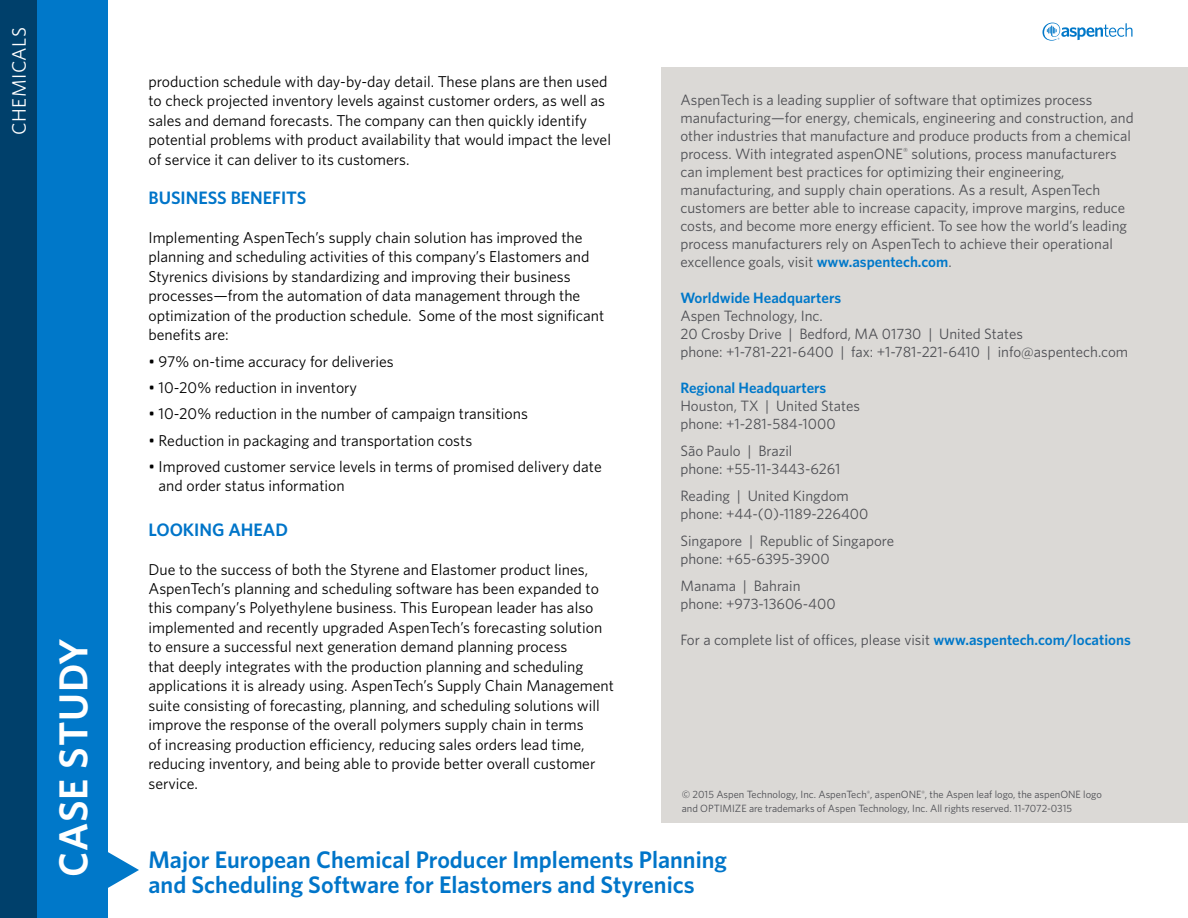
<style>
.page{position:relative;width:1188px;height:918px;background:#fff}
.page>*{position:absolute;margin:0;border:0;box-sizing:border-box;transform-origin:0 0}
.t1{font:600 40.5px "Whitney";letter-spacing:.025em;color:#fff}
.t2{font:600 24px/25.5px "Whitney";color:#0075c9}
.t3{font:19.5px "Whitney";letter-spacing:.025em;color:#fff}
.t4{font:600 18px "Whitney";color:#0075c9}
.t5{font:15.75px/19.5px "Whitney";color:#000}
.t6{font:15px/18px "Whitney";color:#4d4e53}
.t7{font:600 15px "Whitney";color:#0078c9}
.t8{font:10.5px/13.5px "Whitney";color:#4d4e53}
.s1{font-weight:600;color:#0078c9}
</style>
<div class="page">
<svg style="left:38px;top:0;width:101px;height:918px;fill:#0078c9"></svg>
<div style="left:0;top:0;width:38px;height:918px;background:#00406b"></div>
<svg style="left:1043px;top:23px;width:89px;height:18px"></svg>
<div style="left:662px;top:68px;width:526px;height:755px;background:#dbd9d6"></div>
<p class="t3" style="left:7px;top:135px;width:110px;rotate:-90deg">CHEMICALS</p>
<h1 class="t1" style="left:49px;top:877px;width:241px;rotate:-90deg">CASE STUDY</h1>
<p class="t5" style="left:148px;top:71px;width:464px">production schedule with day-by-day detail. These plans are then used to check projected inventory levels against customer orders, as well as sales and demand forecasts. The company can then quickly identify potential problems with product availability that would impact the level of service it can deliver to its customers.</p>
<p class="t4" style="left:148px;top:187px;width:160px">BUSINESS BENEFITS</p>
<p class="t5" style="left:148px;top:227px;width:457px">Implementing AspenTech’s supply chain solution has improved the planning and scheduling activities of this company’s Elastomers and Styrenics divisions by standardizing and improving their business processes—from the automation of data management through the optimization of the production schedule. Some of the most significant benefits are:</p>
<p class="t5" style="left:148px;top:351px;width:247px">• 97% on-time accuracy for deliveries</p>
<p class="t5" style="left:148px;top:377px;width:210px">• 10-20% reduction in inventory</p>
<p class="t5" style="left:148px;top:404px;width:381px">• 10-20% reduction in the number of campaign transitions</p>
<p class="t5" style="left:148px;top:430px;width:325px">• Reduction in packaging and transportation costs</p>
<p class="t5" style="left:159px;top:456px;width:445px;text-indent:-10px">• Improved customer service levels in terms of promised delivery date and order status information</p>
<p class="t4" style="left:148px;top:518px;width:141px">LOOKING AHEAD</p>
<p class="t5" style="left:148px;top:559px;width:467px">Due to the success of both the Styrene and Elastomer product lines, AspenTech’s planning and scheduling software has been expanded to this company’s Polyethylene business. This European leader has also implemented and recently upgraded AspenTech’s forecasting solution to ensure a successful next generation demand planning process<br>that deeply integrates with the production planning and scheduling applications it is already using. AspenTech’s Supply Chain Management suite consisting of forecasting, planning, and scheduling solutions will improve the response of the overall polymers supply chain in terms<br>of increasing production efficiency, reducing sales orders lead time, reducing inventory, and being able to provide better overall customer service.</p>
<p class="t6" style="left:680px;top:90px;width:455px">AspenTech is a leading supplier of software that optimizes process manufacturing—for energy, chemicals, engineering and construction, and other industries that manufacture and produce products from a chemical process. With integrated aspenONE<sup>®</sup> solutions, process manufacturers can implement best practices for optimizing their engineering, manufacturing, and supply chain operations. As a result, AspenTech customers are better able to increase capacity, improve margins, reduce costs, and become more energy efficient. To see how the world’s leading process manufacturers rely on AspenTech to achieve their operational excellence goals, visit <span class="s1">www.aspentech.com</span>.</p>
<p class="t7" style="left:680px;top:289px;width:162px">Worldwide Headquarters</p>
<p class="t6" style="left:680px;top:306px;width:449px">Aspen Technology, Inc.<br>20 Crosby Drive | Bedford, MA 01730 | United States<br>phone: +1-781-221-6400 | fax: +1-781-221-6410 | info@aspentech.com</p>
<p class="t7" style="left:680px;top:379px;width:148px">Regional Headquarters</p>
<p class="t6" style="left:680px;top:396px;width:181px">Houston, TX | United States phone: +1-281-584-1000</p>
<p class="t6" style="left:680px;top:441px;width:162px">São Paulo | Brazil<br>phone: +55-11-3443-6261</p>
<p class="t6" style="left:680px;top:486px;width:190px">Reading | United Kingdom phone: +44-(0)-1189-226400</p>
<p class="t6" style="left:680px;top:531px;width:215px">Singapore | Republic of Singapore phone: +65-6395-3900</p>
<p class="t6" style="left:680px;top:576px;width:157px">Manama | Bahrain phone: +973-13606-400</p>
<p class="t6" style="left:680px;top:630px;width:452px">For a complete list of offices, please visit <span class="s1">www.aspentech.com/locations</span></p>
<p class="t8" style="left:682px;top:787px;width:422px">© 2015 Aspen Technology, Inc. AspenTech<sup>®</sup>, aspenONE<sup>®</sup>, the Aspen leaf logo, the aspenONE logo and OPTIMIZE are trademarks of Aspen Technology, Inc. All rights reserved. 11-7072-0315</p>
<h2 class="t2" style="left:148px;top:846px;width:580px">Major European Chemical Producer Implements Planning and Scheduling Software for Elastomers and Styrenics</h2>
</div>
